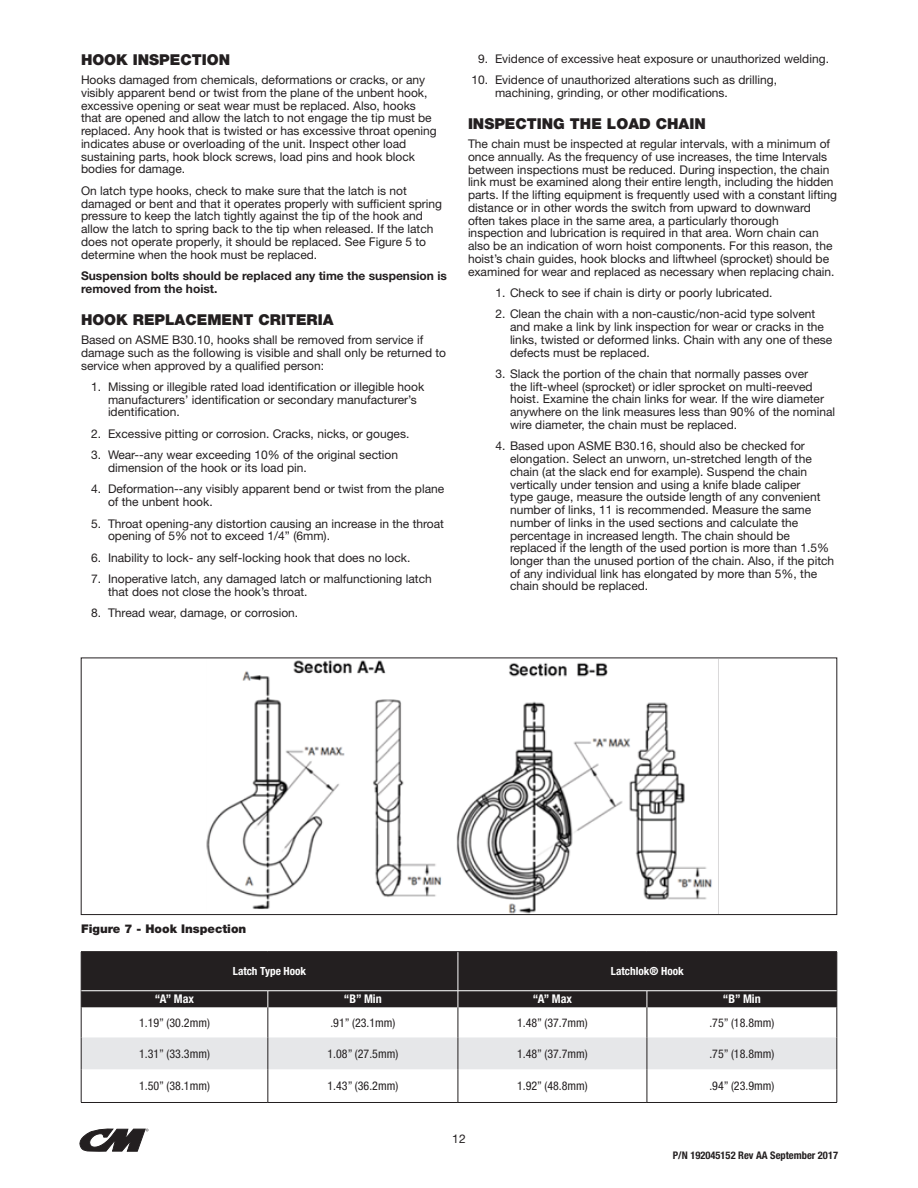
<style>
.page{position:relative;width:918px;height:1188px;background:#fff}
.page>*{position:absolute;margin:0;border:0;box-sizing:border-box;transform-origin:0 0}
.t1{font:900 15px "Helvetica Neue LT Std";color:#231f20}
.t2{font:12px/12.8px "Helvetica Neue LT Std";color:#231f20}
.t3{font:condensed 12px "Helvetica Neue LT Std";color:#231f20}
.t4{font:700 12px/12.8px "Helvetica Neue LT Std";color:#231f20}
.t5{font:700 condensed 12px "Helvetica Neue LT Std";color:#fff}
.t6{font:900 12px "Helvetica Neue LT Std";color:#231f20}
.t7{font:700 condensed 11.25px "Helvetica Neue LT Std";color:#fff}
.t8{font:700 condensed 10.5px "Helvetica Neue LT Std";color:#231f20}
</style>
<div class="page">
<svg style="left:80px;top:1129px;width:68px;height:22px"></svg>
<div style="left:82px;top:1037px;width:755px;height:32px;background:#e6e7e9"></div>
<hr style="left:81px;top:1007px;width:1px;height:30px;background:#231f20">
<hr style="left:268px;top:1007px;width:1px;height:30px;background:#231f20">
<hr style="left:458px;top:1007px;width:1px;height:30px;background:#231f20">
<hr style="left:647px;top:1007px;width:1px;height:30px;background:#231f20">
<hr style="left:837px;top:1007px;width:1px;height:30px;background:#231f20">
<hr style="left:81px;top:1037px;width:1px;height:32px;background:#231f20">
<hr style="left:268px;top:1037px;width:1px;height:32px;background:#231f20">
<hr style="left:458px;top:1037px;width:1px;height:32px;background:#231f20">
<hr style="left:647px;top:1037px;width:1px;height:32px;background:#231f20">
<hr style="left:837px;top:1037px;width:1px;height:32px;background:#231f20">
<hr style="left:81px;top:1069px;width:1px;height:33px;background:#231f20">
<hr style="left:268px;top:1069px;width:1px;height:33px;background:#231f20">
<hr style="left:458px;top:1069px;width:1px;height:33px;background:#231f20">
<hr style="left:647px;top:1069px;width:1px;height:33px;background:#231f20">
<hr style="left:837px;top:1069px;width:1px;height:33px;background:#231f20">
<div style="left:81px;top:952px;width:757px;height:55px;background:#231f20"></div>
<hr style="left:81px;top:1102px;width:187px;height:1px;background:#231f20">
<hr style="left:268px;top:1102px;width:190px;height:1px;background:#231f20">
<hr style="left:458px;top:1102px;width:189px;height:1px;background:#231f20">
<hr style="left:647px;top:1102px;width:190px;height:1px;background:#231f20">
<hr style="left:81px;top:951px;width:187px;height:1px;background:#231f20">
<hr style="left:81px;top:952px;width:1px;height:39px;background:#231f20">
<hr style="left:268px;top:951px;width:190px;height:1px;background:#231f20">
<hr style="left:458px;top:951px;width:189px;height:1px;background:#231f20">
<hr style="left:647px;top:951px;width:190px;height:1px;background:#231f20">
<hr style="left:837px;top:952px;width:1px;height:39px;background:#231f20">
<hr style="left:81px;top:991px;width:187px;height:1px;background:#fff">
<hr style="left:268px;top:991px;width:190px;height:1px;background:#fff">
<hr style="left:458px;top:991px;width:189px;height:1px;background:#fff">
<hr style="left:647px;top:991px;width:190px;height:1px;background:#fff">
<img style="left:206px;top:660px;width:506px;height:254px">
<p class="t1" style="left:81px;top:50px;width:151px">HOOK INSPECTION</p>
<p class="t2" style="left:81px;top:73px;width:357px">Hooks damaged from chemicals, deformations or cracks, or any visibly apparent bend or twist from the plane of the unbent hook, excessive opening or seat wear must be replaced. Also, hooks that are opened and allow the latch to not engage the tip must be replaced. Any hook that is twisted or has excessive throat opening indicates abuse or overloading of the unit. Inspect other load sustaining parts, hook block screws, load pins and hook block bodies for damage.</p>
<p class="t2" style="left:81px;top:184px;width:363px">On latch type hooks, check to make sure that the latch is not damaged or bent and that it operates properly with sufficient spring pressure to keep the latch tightly against the tip of the hook and allow the latch to spring back to the tip when released. If the latch does not operate properly, it should be replaced. See Figure 5 to determine when the hook must be replaced.</p>
<p class="t4" style="left:81px;top:269px;width:367px">Suspension bolts should be replaced any time the suspension is removed from the hoist.</p>
<p class="t1" style="left:81px;top:310px;width:254px">HOOK REPLACEMENT CRITERIA</p>
<p class="t2" style="left:81px;top:333px;width:367px">Based on ASME B30.10, hooks shall be removed from service if damage such as the following is visible and shall only be returned to service when approved by a qualified person:</p>
<p class="t2" style="left:108px;top:380px;width:318px;text-indent:-17px">1. Missing or illegible rated load identification or illegible hook manufacturers’ identification or secondary manufacturer’s identification.</p>
<p class="t2" style="left:91px;top:427px;width:320px">2. Excessive pitting or corrosion. Cracks, nicks, or gouges.</p>
<p class="t2" style="left:108px;top:448px;width:292px;text-indent:-17px">3. Wear--any wear exceeding 10% of the original section dimension of the hook or its load pin.</p>
<p class="t2" style="left:108px;top:483px;width:338px;text-indent:-17px">4. Deformation--any visibly apparent bend or twist from the plane of the unbent hook.</p>
<p class="t2" style="left:108px;top:517px;width:338px;text-indent:-17px">5. Throat opening-any distortion causing an increase in the throat opening of 5% not to exceed 1/4” (6mm).</p>
<p class="t2" style="left:91px;top:551px;width:321px">6. Inability to lock- any self-locking hook that does no lock.</p>
<p class="t2" style="left:108px;top:572px;width:325px;text-indent:-17px">7. Inoperative latch, any damaged latch or malfunctioning latch that does not close the hook’s throat.</p>
<p class="t2" style="left:91px;top:606px;width:209px">8. Thread wear, damage, or corrosion.</p>
<p class="t2" style="left:478px;top:52px;width:352px">9. Evidence of excessive heat exposure or unauthorized welding.</p>
<p class="t2" style="left:495px;top:73px;width:284px;text-indent:-23px">10. Evidence of unauthorized alterations such as drilling, machining, grinding, or other modifications.</p>
<p class="t1" style="left:468px;top:114px;width:239px">INSPECTING THE LOAD CHAIN</p>
<p class="t2" style="left:468px;top:137px;width:371px">The chain must be inspected at regular intervals, with a minimum of once annually. As the frequency of use increases, the time Intervals between inspections must be reduced. During inspection, the chain link must be examined along their entire length, including the hidden parts. If the lifting equipment is frequently used with a constant lifting distance or in other words the switch from upward to downward often takes place in the same area, a particularly thorough inspection and lubrication is required in that area. Worn chain can also be an indication of worn hoist components. For this reason, the hoist’s chain guides, hook blocks and liftwheel (sprocket) should be examined for wear and replaced as necessary when replacing chain.</p>
<p class="t2" style="left:495px;top:286px;width:278px">1. Check to see if chain is dirty or poorly lubricated.</p>
<p class="t2" style="left:510px;top:308px;width:324px;text-indent:-15px">2. Clean the chain with a non-caustic/non-acid type solvent and make a link by link inspection for wear or cracks in the links, twisted or deformed links. Chain with any one of these defects must be replaced.</p>
<p class="t2" style="left:510px;top:367px;width:327px;text-indent:-15px">3. Slack the portion of the chain that normally passes over<br>the lift-wheel (sprocket) or idler sprocket on multi-reeved hoist. Examine the chain links for wear. If the wire diameter anywhere on the link measures less than 90% of the nominal wire diameter, the chain must be replaced.</p>
<p class="t2" style="left:510px;top:439px;width:326px;text-indent:-15px">4. Based upon ASME B30.16, should also be checked for elongation. Select an unworn, un-stretched length of the chain (at the slack end for example). Suspend the chain vertically under tension and using a knife blade caliper<br>type gauge, measure the outside length of any convenient number of links, 11 is recommended. Measure the same number of links in the used sections and calculate the percentage in increased length. The chain should be replaced if the length of the used portion is more than 1.5% longer than the unused portion of the chain. Also, if the pitch of any individual link has elongated by more than 5%, the chain should be replaced.</p>
<p class="t6" style="left:81px;top:922px;width:167px">Figure 7 - Hook Inspection</p>
<p class="t7" style="left:233px;top:964px;width:75px">Latch Type Hook</p>
<p class="t7" style="left:611px;top:964px;width:74px">Latchlok® Hook</p>
<p class="t5" style="left:155px;top:992px;width:41px">“A” Max</p>
<p class="t5" style="left:344px;top:992px;width:39px">“B” Min</p>
<p class="t5" style="left:533px;top:992px;width:41px">“A” Max</p>
<p class="t5" style="left:723px;top:992px;width:39px">“B” Min</p>
<p class="t3" style="left:139px;top:1015px;width:72px">1.19” (30.2mm)</p>
<p class="t3" style="left:330px;top:1015px;width:66px">.91” (23.1mm)</p>
<p class="t3" style="left:517px;top:1015px;width:72px">1.48” (37.7mm)</p>
<p class="t3" style="left:709px;top:1015px;width:66px">.75” (18.8mm)</p>
<p class="t3" style="left:139px;top:1046px;width:72px">1.31” (33.3mm)</p>
<p class="t3" style="left:328px;top:1046px;width:72px">1.08” (27.5mm)</p>
<p class="t3" style="left:517px;top:1046px;width:72px">1.48” (37.7mm)</p>
<p class="t3" style="left:709px;top:1046px;width:66px">.75” (18.8mm)</p>
<p class="t3" style="left:139px;top:1079px;width:72px">1.50” (38.1mm)</p>
<p class="t3" style="left:328px;top:1079px;width:72px">1.43” (36.2mm)</p>
<p class="t3" style="left:517px;top:1079px;width:72px">1.92” (48.8mm)</p>
<p class="t3" style="left:709px;top:1079px;width:66px">.94” (23.9mm)</p>
<p class="t2" style="left:452px;top:1132px;width:15px">12</p>
<p class="t8" style="left:673px;top:1149px;width:167px">P/N 192045152 Rev AA September 2017</p>
</div>
